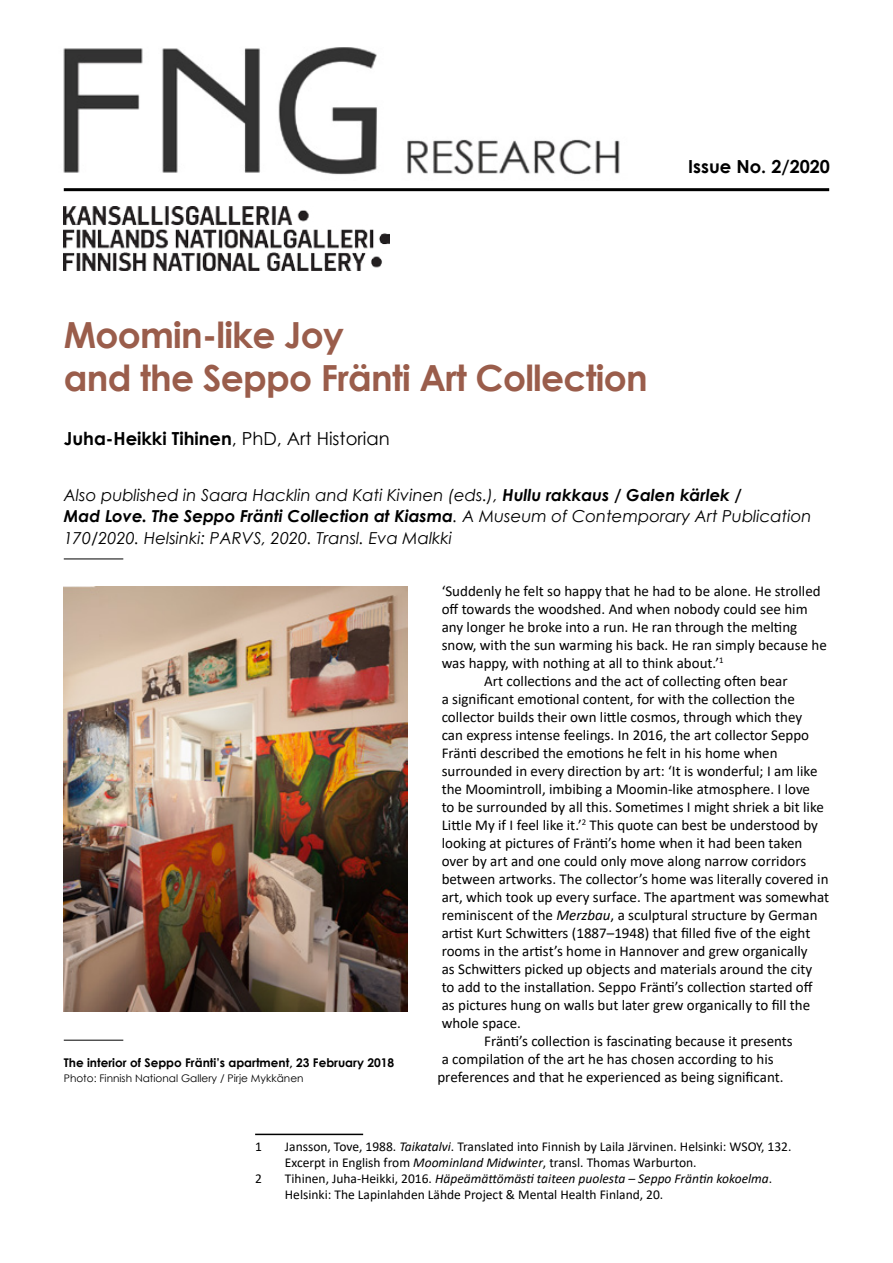
<style>
.page{position:relative;width:893px;height:1263px;background:#fff}
.page>*{position:absolute;margin:0;border:0;box-sizing:border-box;transform-origin:0 0}
.t1{font:700 36px/43.2px "Century Gothic";letter-spacing:-.02em;color:#9a5d4b}
.t2{font:700 18px "Century Gothic";color:#000}
.t3{font:italic 16.5px/21.6px "Century Gothic";color:#000}
.t4{font:15px "Calibri";color:#000}
.t5{font:13.5px/16.2px "Calibri";color:#000}
.t6{font:700 12px "Century Gothic";color:#000}
.t7{font:10.5px "Century Gothic";color:#000}
.s1{font-weight:400}
.s2{font-weight:700}
.s3{font-style:italic}
</style>
<div class="page">
<hr style="left:64px;top:558px;width:59px;height:1px;background:#000">
<hr style="left:255px;top:1134px;width:108px;height:1px;background:#000">
<img style="left:64px;top:587px;width:344px;height:424px">
<hr style="left:64px;top:1040px;width:59px;height:1px;background:#000">
<img style="left:63px;top:47px;width:557px;height:128px">
<hr style="left:64px;top:188px;width:765px;height:3px;background:#000">
<img style="left:64px;top:206px;width:325px;height:65px">
<p class="t2" style="left:688px;top:153px;width:143px">Issue No. 2/2020</p>
<h1 class="t1" style="left:64px;top:312px;width:585px">Moomin-like Joy<br>and the Seppo Fränti Art Collection</h1>
<p class="t2" style="left:64px;top:425px;width:327px">Juha-Heikki Tihinen<span class="s1">, PhD, Art Historian</span></p>
<p class="t3" style="left:64px;top:483px;width:749px">Also published in Saara Hacklin and Kati Kivinen (eds.), <span class="s2">Hullu rakkaus / Galen kärlek /<br>Mad Love. The Seppo Fränti Collection at Kiasma</span>. A Museum of Contemporary Art Publication<br>170/2020. Helsinki: PARVS, 2020. Transl. Eva Malkki</p>
<p class="t6" style="left:64px;top:1054px;width:332px">The interior of Seppo Fränti’s apartment, 23 February 2018</p>
<p class="t7" style="left:64px;top:1070px;width:241px">Photo: Finnish National Gallery / Pirje Mykkänen</p>
<p class="t4" style="left:442px;top:581px;width:381px">‘Suddenly he felt so happy that he had to be alone. He strolled</p>
<p class="t4" style="left:442px;top:599px;width:368px">off towards the woodshed. And when nobody could see him</p>
<p class="t4" style="left:442px;top:617px;width:357px">any longer he broke into a run. He ran through the melting</p>
<p class="t4" style="left:442px;top:635px;width:387px">snow, with the sun warming his back. He ran simply because he</p>
<p class="t4" style="left:442px;top:653px;width:283px">was happy, with nothing at all to think about.’<sup>1</sup></p>
<p class="t4" style="left:484px;top:671px;width:305px">Art collections and the act of collecting often bear</p>
<p class="t4" style="left:442px;top:689px;width:355px">a significant emotional content, for with the collection the</p>
<p class="t4" style="left:442px;top:707px;width:362px">collector builds their own little cosmos, through which they</p>
<p class="t4" style="left:442px;top:725px;width:369px">can express intense feelings. In 2016, the art collector Seppo</p>
<p class="t4" style="left:442px;top:743px;width:337px">Fränti described the emotions he felt in his home when</p>
<p class="t4" style="left:442px;top:761px;width:377px">surrounded in every direction by art: ‘It is wonderful; I am like</p>
<p class="t4" style="left:442px;top:779px;width:370px">the Moomintroll, imbibing a Moomin-like atmosphere. I love</p>
<p class="t4" style="left:442px;top:797px;width:384px">to be surrounded by all this. Sometimes I might shriek a bit like</p>
<p class="t4" style="left:442px;top:815px;width:378px">Little My if I feel like it.’<sup>2</sup> This quote can best be understood by</p>
<p class="t4" style="left:442px;top:833px;width:362px">looking at pictures of Fränti’s home when it had been taken</p>
<p class="t4" style="left:442px;top:851px;width:366px">over by art and one could only move along narrow corridors</p>
<p class="t4" style="left:442px;top:869px;width:388px">between artworks. The collector’s home was literally covered in</p>
<p class="t4" style="left:442px;top:887px;width:389px">art, which took up every surface. The apartment was somewhat</p>
<p class="t4" style="left:442px;top:905px;width:377px">reminiscent of the <span class="s3">Merzbau</span>, a sculptural structure by German</p>
<p class="t4" style="left:442px;top:923px;width:370px">artist Kurt Schwitters (1887–1948) that filled five of the eight</p>
<p class="t4" style="left:442px;top:941px;width:368px">rooms in the artist’s home in Hannover and grew organically</p>
<p class="t4" style="left:442px;top:959px;width:372px">as Schwitters picked up objects and materials around the city</p>
<p class="t4" style="left:442px;top:977px;width:373px">to add to the installation. Seppo Fränti’s collection started off</p>
<p class="t4" style="left:442px;top:995px;width:370px">as pictures hung on walls but later grew organically to fill the</p>
<p class="t4" style="left:442px;top:1013px;width:81px">whole space.</p>
<p class="t4" style="left:484px;top:1031px;width:310px">Fränti’s collection is fascinating because it presents</p>
<p class="t4" style="left:442px;top:1049px;width:333px">a compilation of the art he has chosen according to his</p>
<p class="t4" style="left:437px;top:1067px;width:348px">preferences and that he experienced as being significant.</p>
<p class="t5" style="left:255px;top:1138px;width:8px">1</p>
<p class="t5" style="left:285px;top:1138px;width:508px">Jansson, Tove, 1988. <span class="s3">Taikatalvi</span>. Translated into Finnish by Laila Järvinen. Helsinki: WSOY, 132.<br>Excerpt in English from <span class="s3">Moominland Midwinter</span>, transl. Thomas Warburton.</p>
<p class="t5" style="left:255px;top:1170px;width:8px">2</p>
<p class="t5" style="left:285px;top:1170px;width:489px">Tihinen, Juha-Heikki, 2016. <span class="s3">Häpeämättömästi taiteen puolesta – Seppo Fräntin kokoelma</span>.<br>Helsinki: The Lapinlahden Lähde Project &amp; Mental Health Finland, 20.</p>
</div>
